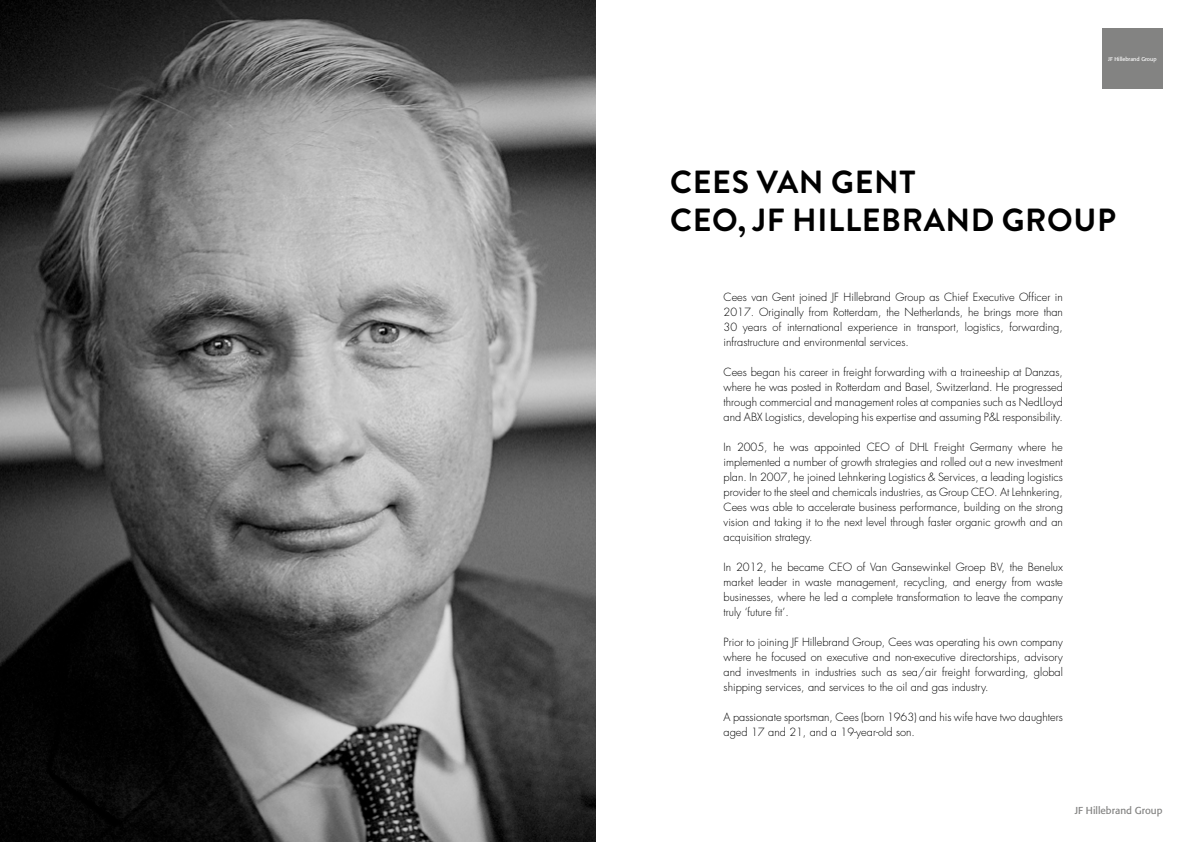
<style>
.page{position:relative;width:1191px;height:842px;background:#fff}
.page>*{position:absolute;margin:0;border:0;box-sizing:border-box;transform-origin:0 0}
.t1{font:700 32px/38.4px "Brandon Grotesque";letter-spacing:.02em;color:#000}
.t2{font:300 11px/15px "Futura Std";color:#000;text-align:justify}
.t3{font:10px "Formata BQ";color:#838382}
.t4{font:5.5px "Formata BQ";color:#fff}
</style>
<div class="page">
<div style="left:1102px;top:28px;width:60px;height:61px;background:#838382"></div>
<img style="left:0;top:0;width:595px;height:842px">
<p class="t4" style="left:1108px;top:55px;width:50px">JF Hillebrand Group</p>
<h1 class="t1" style="left:670px;top:163px;width:447px">CEES VAN GENT<br>CEO, JF HILLEBRAND GROUP</h1>
<p class="t2" style="left:723px;top:290px;width:341px">Cees van Gent joined JF Hillebrand Group as Chief Executive Officer in 2017. Originally from Rotterdam, the Netherlands, he brings more than 30 years of international experience in transport, logistics, forwarding, infrastructure and environmental services.</p>
<p class="t2" style="left:723px;top:365px;width:341px">Cees began his career in freight forwarding with a traineeship at Danzas, where he was posted in Rotterdam and Basel, Switzerland. He progressed through commercial and management roles at companies such as NedLloyd and ABX Logistics, developing his expertise and assuming P&amp;L responsibility.</p>
<p class="t2" style="left:723px;top:440px;width:341px">In 2005, he was appointed CEO of DHL Freight Germany where he implemented a number of growth strategies and rolled out a new investment plan. In 2007, he joined Lehnkering Logistics &amp; Services, a leading logistics provider to the steel and chemicals industries, as Group CEO. At Lehnkering, Cees was able to accelerate business performance, building on the strong vision and taking it to the next level through faster organic growth and an acquisition strategy.</p>
<p class="t2" style="left:723px;top:560px;width:341px">In 2012, he became CEO of Van Gansewinkel Groep BV, the Benelux market leader in waste management, recycling, and energy from waste businesses, where he led a complete transformation to leave the company truly ‘future fit’.</p>
<p class="t2" style="left:723px;top:635px;width:341px">Prior to joining JF Hillebrand Group, Cees was operating his own company where he focused on executive and non-executive directorships, advisory and investments in industries such as sea/air freight forwarding, global shipping services, and services to the oil and gas industry.</p>
<p class="t2" style="left:723px;top:710px;width:341px">A passionate sportsman, Cees (born 1963) and his wife have two daughters aged 17 and 21, and a 19-year-old son.</p>
<p class="t3" style="left:1074px;top:804px;width:89px">JF Hillebrand Group</p>
</div>
